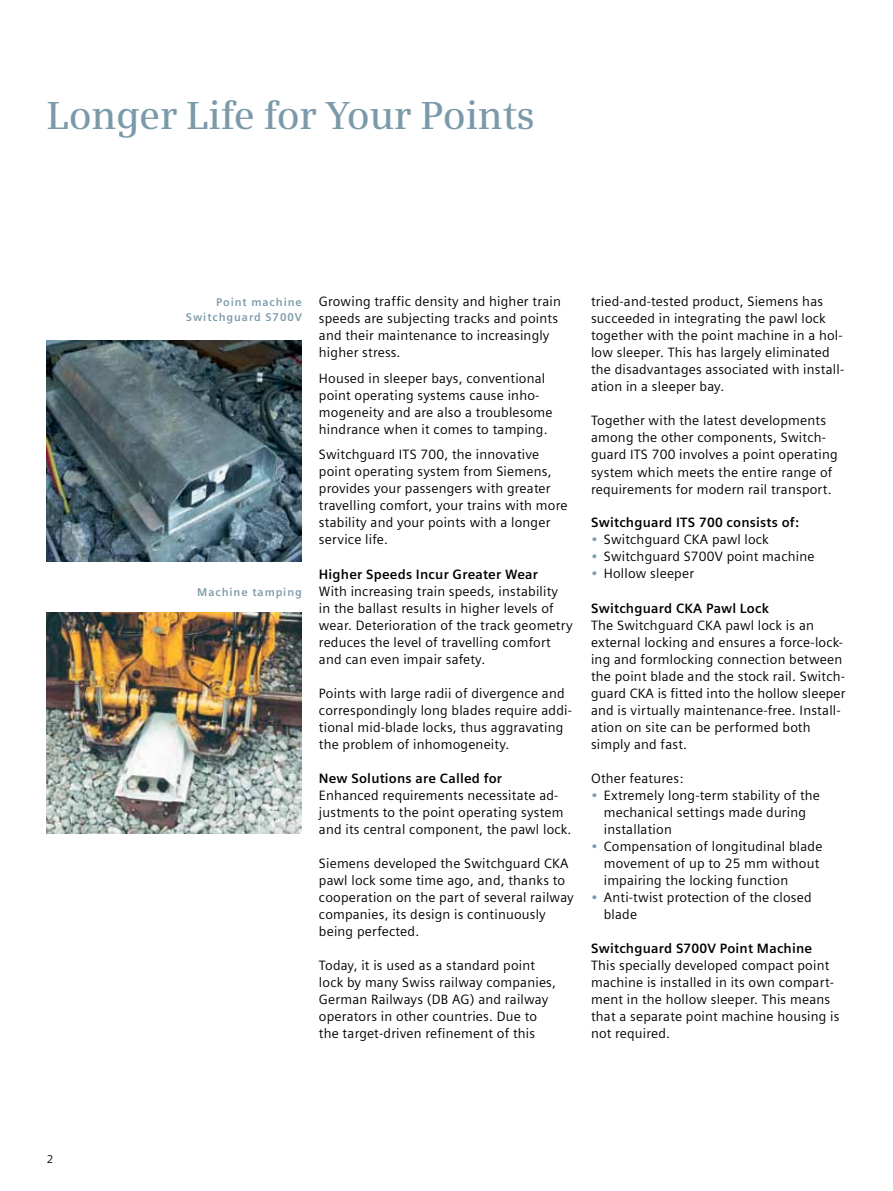
<style>
.page{position:relative;width:893px;height:1191px;background:#fff}
.page>*{position:absolute;margin:0;border:0;box-sizing:border-box;transform-origin:0 0}
.t1{font:600 39px "Siemens Serif";letter-spacing:-.01em;color:#7b9aa9}
.t2{font:13.5px/17px "Siemens Sans";letter-spacing:.015em;color:#000}
.t3{font:700 13.5px "Siemens Sans";letter-spacing:.015em;color:#000}
.t4{font:700 11.25px/14.9px "Siemens Sans";letter-spacing:.08em;color:#7b9aa9;text-align:right}
.t5{font:11.25px "Siemens Sans";color:#000}
.s1{color:#7b9aa9}
</style>
<div class="page">
<img style="left:47px;top:340px;width:255px;height:221px">
<img style="left:47px;top:612px;width:255px;height:221px">
<h1 class="t1" style="left:47px;top:93px;width:490px">Longer Life for Your Points</h1>
<p class="t5" style="left:47px;top:1152px;width:8px">2</p>
<p class="t4" style="left:186px;top:295px;width:117px">Point machine<br>Switchguard S700V</p>
<p class="t2" style="left:319px;top:293px;width:243px">Growing traffic density and higher train speeds are subjecting tracks and points and their maintenance to increasingly higher stress.</p>
<p class="t2" style="left:319px;top:370px;width:235px">Housed in sleeper bays, conventional point operating systems cause inho&shy;mogeneity and are also a troublesome hindrance when it comes to tamping.</p>
<p class="t2" style="left:319px;top:446px;width:250px">Switchguard ITS 700, the innovative point operating system from Siemens, provides your passengers with greater travelling comfort, your trains with more stability and your points with a longer service life.</p>
<p class="t3" style="left:319px;top:566px;width:221px">Higher Speeds Incur Greater Wear</p>
<p class="t2" style="left:319px;top:582px;width:255px">With increasing train speeds, instability in the ballast results in higher levels of wear. Deterioration of the track geometry reduces the level of travelling comfort and can even impair safety.</p>
<p class="t2" style="left:319px;top:684px;width:255px">Points with large radii of divergence and correspondingly long blades require addi&shy;tional mid-blade locks, thus aggravating the problem of inhomogeneity.</p>
<p class="t3" style="left:319px;top:770px;width:185px">New Solutions are Called for</p>
<p class="t2" style="left:319px;top:786px;width:254px">Enhanced requirements necessitate ad&shy;justments to the point operating system and its central component, the pawl lock.</p>
<p class="t2" style="left:319px;top:854px;width:256px">Siemens developed the Switchguard CKA pawl lock some time ago, and, thanks to cooperation on the part of several railway companies, its design is continuously being perfected.</p>
<p class="t2" style="left:319px;top:956px;width:239px">Today, it is used as a standard point lock by many Swiss railway companies, German Railways (DB AG) and railway operators in other countries. Due to the target-driven refinement of this</p>
<p class="t4" style="left:197px;top:584px;width:106px">Machine tamping</p>
<p class="t2" style="left:591px;top:293px;width:255px">tried-and-tested product, Siemens has succeeded in integrating the pawl lock together with the point machine in a hol&shy;low sleeper. This has largely eliminated the disadvantages associated with install&shy;ation in a sleeper bay.</p>
<p class="t2" style="left:591px;top:412px;width:248px">Together with the latest developments among the other components, Switch&shy;guard ITS 700 involves a point operating system which meets the entire range of requirements for modern rail transport.</p>
<p class="t3" style="left:591px;top:515px;width:209px">Switchguard ITS 700 consists of:</p>
<p class="t2" style="left:591px;top:531px;width:179px"><span class="s1">•</span> Switchguard CKA pawl lock</p>
<p class="t2" style="left:591px;top:548px;width:225px"><span class="s1">•</span> Switchguard S700V point machine</p>
<p class="t2" style="left:591px;top:565px;width:105px"><span class="s1">•</span> Hollow sleeper</p>
<p class="t3" style="left:591px;top:600px;width:179px">Switchguard CKA Pawl Lock</p>
<p class="t2" style="left:591px;top:616px;width:256px">The Switchguard CKA pawl lock is an external locking and ensures a force-lock&shy;ing and formlocking connection between the point blade and the stock rail. Switch&shy;guard CKA is fitted into the hollow sleeper and is virtually maintenance-free. Install&shy;ation on site can be performed both simply and fast.</p>
<p class="t2" style="left:591px;top:769px;width:94px">Other features:</p>
<p class="t2" style="left:604px;top:786px;width:218px;text-indent:-13px"><span class="s1">•</span> Extremely long-term stability of the mechanical settings made during installation</p>
<p class="t2" style="left:604px;top:837px;width:220px;text-indent:-13px"><span class="s1">•</span> Compensation of longitudinal blade movement of up to 25 mm without impairing the locking function</p>
<p class="t2" style="left:604px;top:888px;width:209px;text-indent:-13px"><span class="s1">•</span> Anti-twist protection of the closed blade</p>
<p class="t3" style="left:591px;top:940px;width:223px">Switchguard S700V Point Machine</p>
<p class="t2" style="left:591px;top:956px;width:250px">This specially developed compact point machine is installed in its own compart&shy;ment in the hollow sleeper. This means that a separate point machine housing is not required.</p>
</div>
